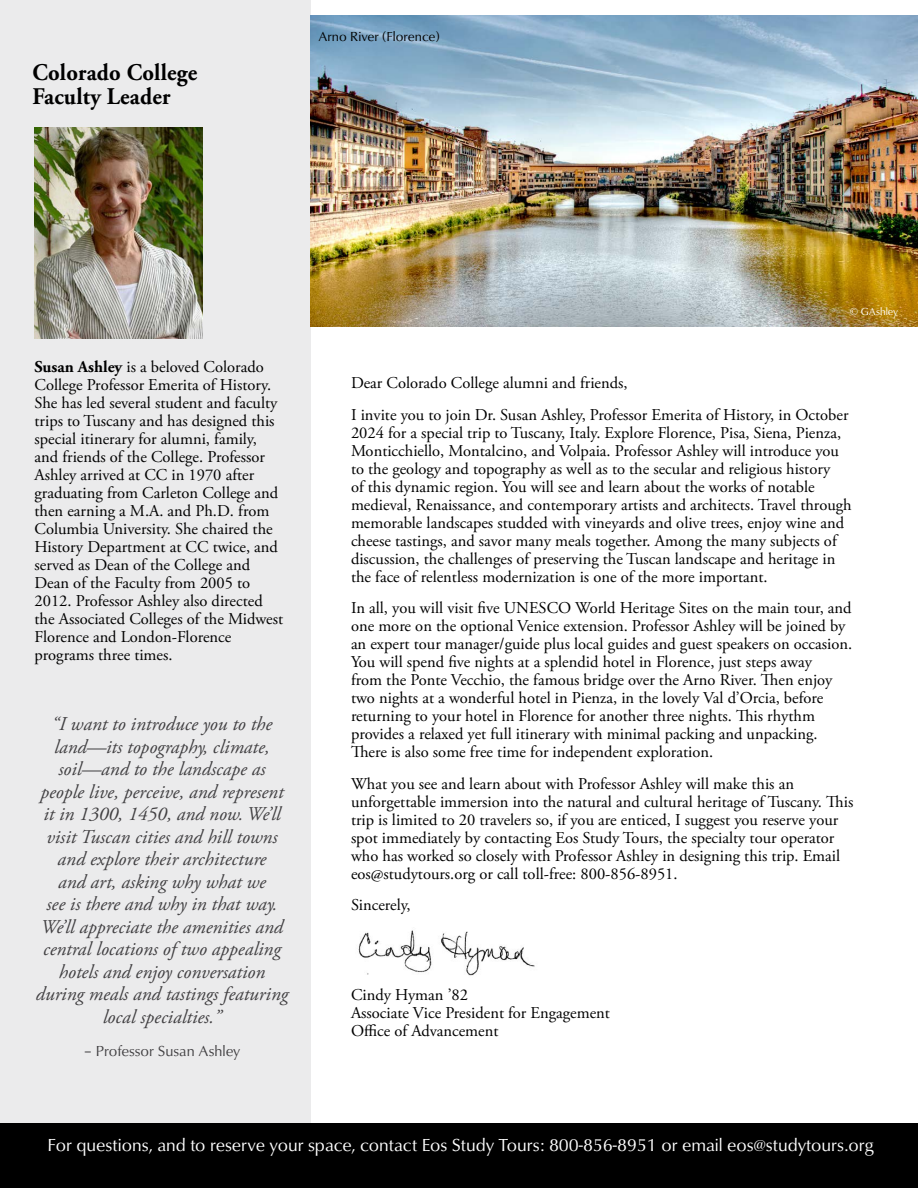
<style>
.page{position:relative;width:918px;height:1188px;background:#fff}
.page>*{position:absolute;margin:0;border:0;box-sizing:border-box;transform-origin:0 0}
.t1{font:700 23.85px/24px "Adobe Garamond Pro";letter-spacing:.01em;color:#000;scale:.94 1}
.t2{font:italic 19.5px/22.5px "Adobe Garamond Pro";color:#414042;text-align:center}
.t3{font:18px "Classico URW";color:#fff}
.t4{font:16.5px/18px "Adobe Garamond Pro";color:#000}
.t5{font:15px "Classico URW";color:#414042}
.t6{font:13.5px "Classico URW";color:#000}
.t7{font:10.5px "Classico URW";color:#fff}
.s1{font-weight:700}
</style>
<div class="page">
<div style="left:0;top:0;width:310px;height:1188px;background:#ebebec"></div>
<div style="left:0;top:1123px;width:918px;height:65px;background:#000"></div>
<img style="left:35px;top:127px;width:167px;height:212px">
<img style="left:358px;top:930px;width:177px;height:46px">
<img style="left:310px;top:15px;width:608px;height:311px">
<h1 class="t1" style="left:32px;top:61px;width:177px">Colorado College<br>Faculty Leader</h1>
<p class="t6" style="left:318px;top:27px;width:123px">Arno River (Florence)</p>
<p class="t4" style="left:35px;top:358px;width:250px"><span class="s1">Susan Ashley</span> is a beloved Colorado College Professor Emerita of History.<br>She has led several student and faculty trips to Tuscany and has designed this special itinerary for alumni, family, and friends of the College. Professor Ashley arrived at CC in 1970 after graduating from Carleton College and then earning a M.A. and Ph.D. from Columbia University. She chaired the History Department at CC twice, and served as Dean of the College and Dean of the Faculty from 2005 to 2012. Professor Ashley also directed the Associated Colleges of the Midwest Florence and London-Florence programs three times.</p>
<p class="t2" style="left:36px;top:713px;width:254px">“I want to introduce you to the land—its topography, climate, soil—and to the landscape as people live, perceive, and represent it in 1300, 1450, and now. We’ll visit Tuscan cities and hill towns and explore their architecture<br>and art, asking why what we<br>see is there and why in that way.<br>We’ll appreciate the amenities and central locations of two appealing hotels and enjoy conversation during meals and tastings featuring local specialties.”</p>
<p class="t5" style="left:84px;top:1040px;width:158px">– Professor Susan Ashley</p>
<p class="t7" style="left:850px;top:304px;width:50px">© GAshley</p>
<p class="t4" style="left:351px;top:368px;width:499px;line-height:31.5px">Dear Colorado College alumni and friends,<br>I invite you to join Dr. Susan Ashley, Professor Emerita of History, in October</p>
<p class="t4" style="left:351px;top:424px;width:502px">2024 for a special trip to Tuscany, Italy. Explore Florence, Pisa, Siena, Pienza, Monticchiello, Montalcino, and Volpaia. Professor Ashley will introduce you to the geology and topography as well as to the secular and religious history<br>of this dynamic region. You will see and learn about the works of notable medieval, Renaissance, and contemporary artists and architects. Travel through memorable landscapes studded with vineyards and olive trees, enjoy wine and cheese tastings, and savor many meals together. Among the many subjects of discussion, the challenges of preserving the Tuscan landscape and heritage in the face of relentless modernization is one of the more important.</p>
<p class="t4" style="left:351px;top:600px;width:503px">In all, you will visit five UNESCO World Heritage Sites on the main tour, and one more on the optional Venice extension. Professor Ashley will be joined by an expert tour manager/guide plus local guides and guest speakers on occasion.<br>You will spend five nights at a splendid hotel in Florence, just steps away<br>from the Ponte Vecchio, the famous bridge over the Arno River. Then enjoy two nights at a wonderful hotel in Pienza, in the lovely Val d’Orcia, before returning to your hotel in Florence for another three nights. This rhythm provides a relaxed yet full itinerary with minimal packing and unpacking.<br>There is also some free time for independent exploration.</p>
<p class="t4" style="left:351px;top:775px;width:504px">What you see and learn about with Professor Ashley will make this an unforgettable immersion into the natural and cultural heritage of Tuscany. This trip is limited to 20 travelers so, if you are enticed, I suggest you reserve your spot immediately by contacting Eos Study Tours, the specialty tour operator who has worked so closely with Professor Ashley in designing this trip. Email eos@studytours.org or call toll-free: 800-856-8951.</p>
<p class="t4" style="left:351px;top:897px;width:61px">Sincerely,</p>
<p class="t4" style="left:351px;top:987px;width:260px">Cindy Hyman ’82<br>Associate Vice President for Engagement<br>Office of Advancement</p>
<p class="t3" style="left:47px;top:1132px;width:828px">For questions, and to reserve your space, contact Eos Study Tours: 800-856-8951 or email eos@studytours.org</p>
</div>
